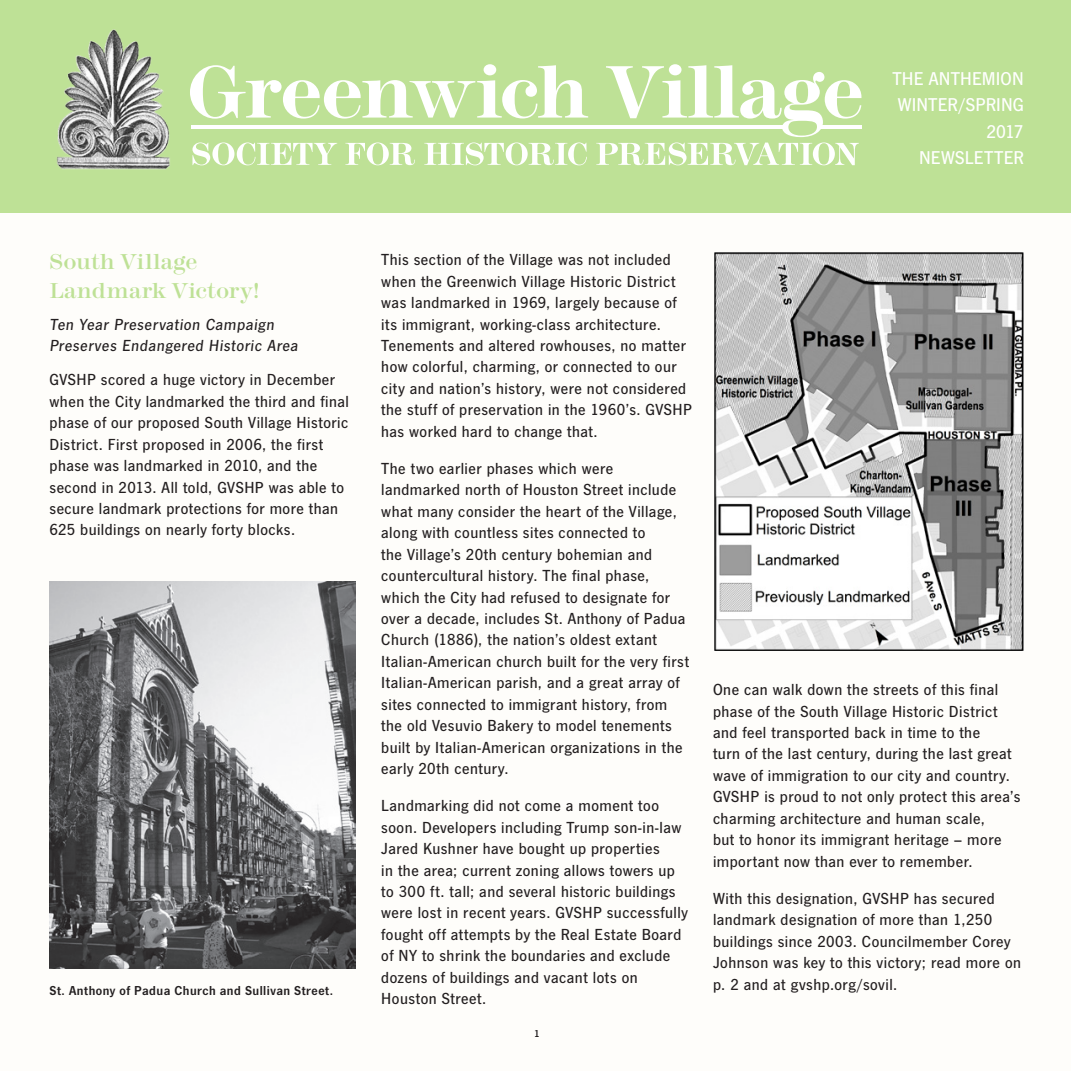
<style>
.page{position:relative;width:1071px;height:1071px;background:#fefdfa}
.page>*{position:absolute;margin:0;border:0;box-sizing:border-box;transform-origin:0 0}
.Heading{font:22.4px/29.4px "Modern 216";color:#bee196}
.t1{font:500 19.25px/26.2px "News Gothic FS";letter-spacing:.01em;color:#fff;text-align:right}
.t2{font:500 16.62px/21.3px "News Gothic FS";letter-spacing:.03em;color:#231f20}
.Subhead{font:italic 500 16.62px/21.3px "News Gothic FS";letter-spacing:.045em;color:#231f20}
.t3{font:600 13.47px "News Gothic FS";letter-spacing:.035em;color:#231f20}
.t4{font:600 10.5px "News Gothic FS";color:#231f20}
</style>
<div class="page">
<div style="left:0;top:0;width:1071px;height:213px;background:#bee196"></div>
<img style="left:57px;top:29px;width:113px;height:141px">
<svg style="left:190px;top:64px;width:398px;height:55px"></svg>
<svg style="left:192px;top:142px;width:145px;height:23px"></svg>
<svg style="left:345px;top:142px;width:70px;height:23px"></svg>
<svg style="left:424px;top:142px;width:163px;height:23px"></svg>
<svg style="left:596px;top:64px;width:265px;height:101px"></svg>
<hr style="left:191px;top:126px;width:592px;height:3px;background:#fff">
<hr style="left:820px;top:126px;width:41px;height:3px;background:#fff">
<img style="left:50px;top:582px;width:305px;height:387px">
<img style="left:714px;top:252px;width:310px;height:398px">
<p class="t1" style="left:892px;top:65px;width:133px">THE ANTHEMION<br>WINTER/SPRING<br>2017<br>NEWSLETTER</p>
<p class="Heading" style="left:50px;top:247px;width:212px">South Village<br>Landmark Victory!</p>
<p class="Subhead" style="left:50px;top:314px;width:250px">Ten Year Preservation Campaign<br>Preserves Endangered Historic Area</p>
<p class="t2" style="left:50px;top:369px;width:301px">GVSHP scored a huge victory in December when the City landmarked the third and final phase of our proposed South Village Historic District. First proposed in 2006, the first phase was landmarked in 2010, and the second in 2013. All told, GVSHP was able to secure landmark protections for more than 625 buildings on nearly forty blocks.</p>
<p class="t3" style="left:50px;top:983px;width:285px">St. Anthony of Padua Church and Sullivan Street.</p>
<p class="t2" style="left:381px;top:249px;width:312px">This section of the Village was not included when the Greenwich Village Historic District was landmarked in 1969, largely because of its immigrant, working-class architecture.<br>Tenements and altered rowhouses, no matter how colorful, charming, or connected to our city and nation’s history, were not considered the stuff of preservation in the 1960’s. GVSHP has worked hard to change that.</p>
<p class="t2" style="left:381px;top:458px;width:309px">The two earlier phases which were landmarked north of Houston Street include what many consider the heart of the Village, along with countless sites connected to<br>the Village’s 20th century bohemian and countercultural history. The final phase, which the City had refused to designate for over a decade, includes St. Anthony of Padua Church (1886), the nation’s oldest extant Italian-American church built for the very first Italian-American parish, and a great array of sites connected to immigrant history, from the old Vesuvio Bakery to model tenements built by Italian-American organizations in the early 20th century.</p>
<p class="t2" style="left:381px;top:795px;width:308px">Landmarking did not come a moment too soon. Developers including Trump son-in-law Jared Kushner have bought up properties<br>in the area; current zoning allows towers up to 300 ft. tall; and several historic buildings were lost in recent years. GVSHP successfully fought off attempts by the Real Estate Board of NY to shrink the boundaries and exclude dozens of buildings and vacant lots on Houston Street.</p>
<p class="t4" style="left:534px;top:1027px;width:7px">1</p>
<p class="t2" style="left:713px;top:679px;width:309px">One can walk down the streets of this final phase of the South Village Historic District and feel transported back in time to the<br>turn of the last century, during the last great wave of immigration to our city and country.<br>GVSHP is proud to not only protect this area’s charming architecture and human scale,<br>but to honor its immigrant heritage – more important now than ever to remember.</p>
<p class="t2" style="left:713px;top:887px;width:310px">With this designation, GVSHP has secured landmark designation of more than 1,250 buildings since 2003. Councilmember Corey Johnson was key to this victory; read more on p. 2 and at gvshp.org/sovil.</p>
</div>
